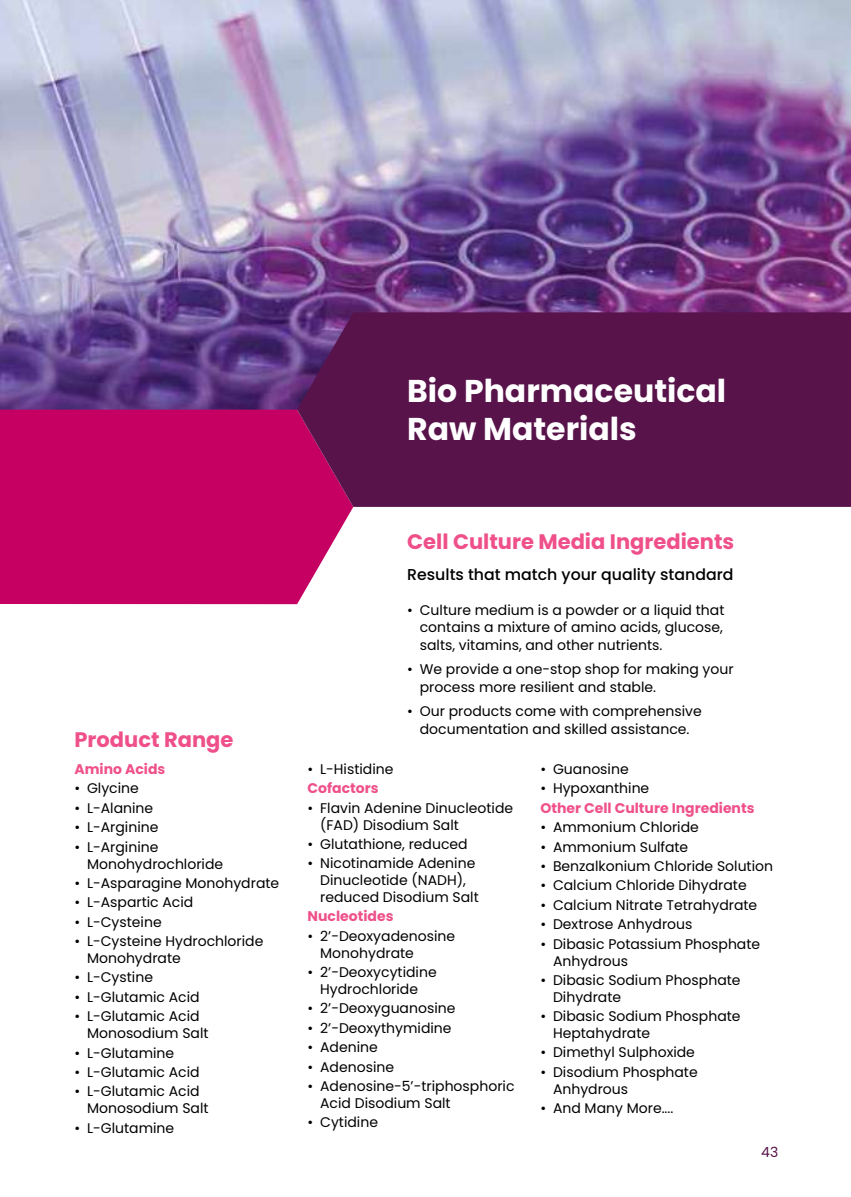
<style>
.page{position:relative;width:851px;height:1197px;background:#fff}
.page>*{position:absolute;margin:0;border:0;box-sizing:border-box;transform-origin:0 0}
.t1{font:700 31.5px/37.8px "Poppins";color:#fff}
.t2{font:700 21px "Poppins";color:#ef508a}
.t3{font:500 15.75px "Poppins";color:#000}
.t4{font:14px/16.8px "Poppins";color:#000}
.t5{font:700 14px "Poppins";color:#ef508a}
.t6{font:14px "Poppins";color:#58134a}
</style>
<div class="page">
<hr style="left:0;top:0;width:1px;height:850px;background:#58134a">
<img style="left:0;top:0;width:850px;height:410px">
<div style="left:0;top:410px;width:353px;height:194px;background:#c60063"></div>
<div style="left:297px;top:312px;width:553px;height:195px;background:#58134a"></div>
<h1 class="t1" style="left:407px;top:372px;width:320px">Bio Pharmaceutical<br>Raw Materials</h1>
<h2 class="t2" style="left:74px;top:727px;width:160px">Product Range</h2>
<p class="t5" style="left:74px;top:761px;width:92px">Amino Acids</p>
<p class="t4" style="left:74px;top:780px;width:66px">• Glycine</p>
<p class="t4" style="left:74px;top:800px;width:80px">• L-Alanine</p>
<p class="t4" style="left:74px;top:819px;width:85px">• L-Arginine</p>
<p class="t4" style="left:87px;top:838px;width:138px;text-indent:-13px">• L-Arginine<br>Monohydrochloride</p>
<p class="t4" style="left:74px;top:875px;width:206px">• L-Asparagine Monohydrate</p>
<p class="t4" style="left:74px;top:894px;width:120px">• L-Aspartic Acid</p>
<p class="t4" style="left:74px;top:914px;width:89px">• L-Cysteine</p>
<p class="t4" style="left:87px;top:933px;width:178px;text-indent:-13px">• L-Cysteine Hydrochloride<br>Monohydrate</p>
<p class="t4" style="left:74px;top:969px;width:80px">• L-Cystine</p>
<p class="t4" style="left:74px;top:989px;width:127px">• L-Glutamic Acid</p>
<p class="t4" style="left:87px;top:1008px;width:123px;text-indent:-13px">• L-Glutamic Acid<br>Monosodium Salt</p>
<p class="t4" style="left:74px;top:1044px;width:101px">• L-Glutamine</p>
<p class="t4" style="left:74px;top:1064px;width:127px">• L-Glutamic Acid</p>
<p class="t4" style="left:87px;top:1083px;width:123px;text-indent:-13px">• L-Glutamic Acid<br>Monosodium Salt</p>
<p class="t4" style="left:74px;top:1119px;width:101px">• L-Glutamine</p>
<h2 class="t2" style="left:407px;top:529px;width:328px">Cell Culture Media Ingredients</h2>
<p class="t3" style="left:407px;top:565px;width:328px">Results that match your quality standard</p>
<p class="t4" style="left:420px;top:601px;width:306px;line-height:17.5px;text-align:justify;text-indent:-13px">• Culture medium is a powder or a liquid that contains a mixture of amino acids, glucose, salts, vitamins, and other nutrients.</p>
<p class="t4" style="left:420px;top:661px;width:315px;line-height:17.5px;text-indent:-13px">• We provide a one-stop shop for making your process more resilient and stable.</p>
<p class="t4" style="left:407px;top:703px;width:296px;line-height:17.5px;text-align:center">• Our products come with comprehensive documentation and skilled assistance.</p>
<p class="t4" style="left:307px;top:761px;width:87px">• L-Histidine</p>
<p class="t5" style="left:307px;top:780px;width:73px">Cofactors</p>
<p class="t4" style="left:320px;top:800px;width:194px;text-indent:-13px">• Flavin Adenine Dinucleotide (FAD) Disodium Salt</p>
<p class="t4" style="left:307px;top:836px;width:162px">• Glutathione, reduced</p>
<p class="t4" style="left:320px;top:855px;width:160px;text-indent:-13px">• Nicotinamide Adenine<br>Dinucleotide (NADH), reduced Disodium Salt</p>
<p class="t5" style="left:307px;top:908px;width:87px">Nucleotides</p>
<p class="t4" style="left:320px;top:928px;width:136px;text-indent:-13px">• 2’-Deoxyadenosine<br>Monohydrate</p>
<p class="t4" style="left:307px;top:964px;width:131px;text-align:center">• 2’-Deoxycytidine<br>Hydrochloride</p>
<p class="t4" style="left:307px;top:1000px;width:149px">• 2’-Deoxyguanosine</p>
<p class="t4" style="left:307px;top:1019px;width:145px">• 2’-Deoxythymidine</p>
<p class="t4" style="left:307px;top:1039px;width:72px">• Adenine</p>
<p class="t4" style="left:307px;top:1058px;width:88px">• Adenosine</p>
<p class="t4" style="left:320px;top:1078px;width:196px;text-indent:-13px">• Adenosine-5’-triphosphoric<br>Acid Disodium Salt</p>
<p class="t4" style="left:307px;top:1114px;width:72px">• Cytidine</p>
<p class="t4" style="left:540px;top:761px;width:90px">• Guanosine</p>
<p class="t4" style="left:540px;top:780px;width:110px">• Hypoxanthine</p>
<p class="t5" style="left:540px;top:800px;width:216px">Other Cell Culture Ingredients</p>
<p class="t4" style="left:540px;top:819px;width:160px">• Ammonium Chloride</p>
<p class="t4" style="left:540px;top:838px;width:149px">• Ammonium Sulfate</p>
<p class="t4" style="left:540px;top:858px;width:234px">• Benzalkonium Chloride Solution</p>
<p class="t4" style="left:540px;top:877px;width:208px">• Calcium Chloride Dihydrate</p>
<p class="t4" style="left:540px;top:897px;width:218px">• Calcium Nitrate Tetrahydrate</p>
<p class="t4" style="left:540px;top:916px;width:154px">• Dextrose Anhydrous</p>
<p class="t4" style="left:553px;top:936px;width:209px;text-indent:-13px">• Dibasic Potassium Phosphate<br>Anhydrous</p>
<p class="t4" style="left:553px;top:972px;width:189px;text-indent:-13px">• Dibasic Sodium Phosphate<br>Dihydrate</p>
<p class="t4" style="left:553px;top:1008px;width:189px;text-indent:-13px">• Dibasic Sodium Phosphate<br>Heptahydrate</p>
<p class="t4" style="left:540px;top:1044px;width:156px">• Dimethyl Sulphoxide</p>
<p class="t4" style="left:553px;top:1064px;width:146px;text-indent:-13px">• Disodium Phosphate<br>Anhydrous</p>
<p class="t4" style="left:540px;top:1100px;width:134px">• And Many More....</p>
<p class="t6" style="left:761px;top:1144px;width:19px">43</p>
</div>
